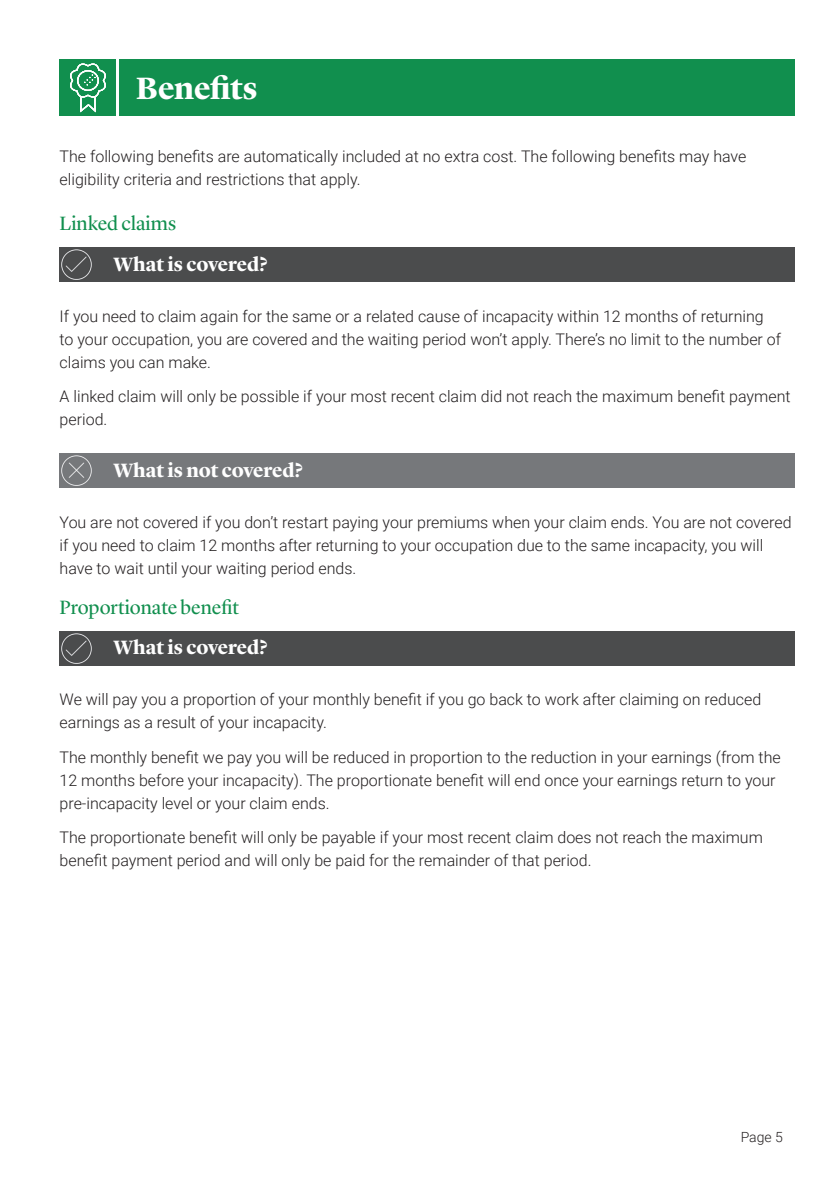
<style>
.page{position:relative;width:840px;height:1191px;background:#fff}
.page>*{position:absolute;margin:0;border:0;box-sizing:border-box;transform-origin:0 0}
.Body_text{font:700 32px "Lyon Display";letter-spacing:-.01em;color:#fff}
.t1{font:700 20px "Lyon Display";color:#fff}
.Body_text-2{font:20px "Lyon Display";color:#118f4e}
.Body_text-3{font:300 16px/23px "Roboto";color:#231f20}
.t2{font:300 14px "Roboto";color:#231f20}
</style>
<div class="page">
<div style="left:96px;top:248px;width:698px;height:34px;background:#4b4c4d"></div>
<img style="left:60px;top:248px;width:32px;height:34px">
<div style="left:92px;top:248px;width:6px;height:34px;background:#4b4c4d"></div>
<div style="left:96px;top:454px;width:698px;height:34px;background:#76787b"></div>
<img style="left:60px;top:454px;width:32px;height:34px">
<div style="left:92px;top:454px;width:6px;height:34px;background:#76787b"></div>
<div style="left:96px;top:631px;width:698px;height:34px;background:#4b4c4d"></div>
<img style="left:60px;top:631px;width:32px;height:34px">
<div style="left:92px;top:631px;width:6px;height:34px;background:#4b4c4d"></div>
<div style="left:119px;top:60px;width:675px;height:56px;background:#118f4e"></div>
<div style="left:60px;top:60px;width:56px;height:56px;background:#118f4e"></div>
<svg style="left:70px;top:63px;width:36px;height:49px"></svg>
<p class="Body_text" style="left:136px;top:64px;width:123px">Benefits</p>
<p class="Body_text-3" style="left:60px;top:144px;width:688px">The following benefits are automatically included at no extra cost. The following benefits may have eligibility criteria and restrictions that apply.</p>
<p class="Body_text-2" style="left:60px;top:209px;width:118px">Linked claims</p>
<p class="t1" style="left:113px;top:249px;width:156px">What is covered?</p>
<p class="Body_text-3" style="left:60px;top:304px;width:722px">If you need to claim again for the same or a related cause of incapacity within 12 months of returning to your occupation, you are covered and the waiting period won’t apply. There’s no limit to the number of claims you can make.</p>
<p class="Body_text-3" style="left:60px;top:384px;width:732px">A linked claim will only be possible if your most recent claim did not reach the maximum benefit payment period.</p>
<p class="t1" style="left:113px;top:455px;width:191px">What is not covered?</p>
<p class="Body_text-3" style="left:60px;top:510px;width:733px">You are not covered if you don’t restart paying your premiums when your claim ends. You are not covered if you need to claim 12 months after returning to your occupation due to the same incapacity, you will have to wait until your waiting period ends.</p>
<p class="Body_text-2" style="left:60px;top:592px;width:181px">Proportionate benefit</p>
<p class="t1" style="left:113px;top:632px;width:156px">What is covered?</p>
<p class="Body_text-3" style="left:60px;top:687px;width:702px">We will pay you a proportion of your monthly benefit if you go back to work after claiming on reduced earnings as a result of your incapacity.</p>
<p class="Body_text-3" style="left:60px;top:745px;width:722px">The monthly benefit we pay you will be reduced in proportion to the reduction in your earnings (from the<br>12 months before your incapacity). The proportionate benefit will end once your earnings return to your pre-incapacity level or your claim ends.</p>
<p class="Body_text-3" style="left:60px;top:825px;width:704px">The proportionate benefit will only be payable if your most recent claim does not reach the maximum benefit payment period and will only be paid for the remainder of that period.</p>
<p class="t2" style="left:740px;top:1127px;width:44px">Page 5</p>
</div>
